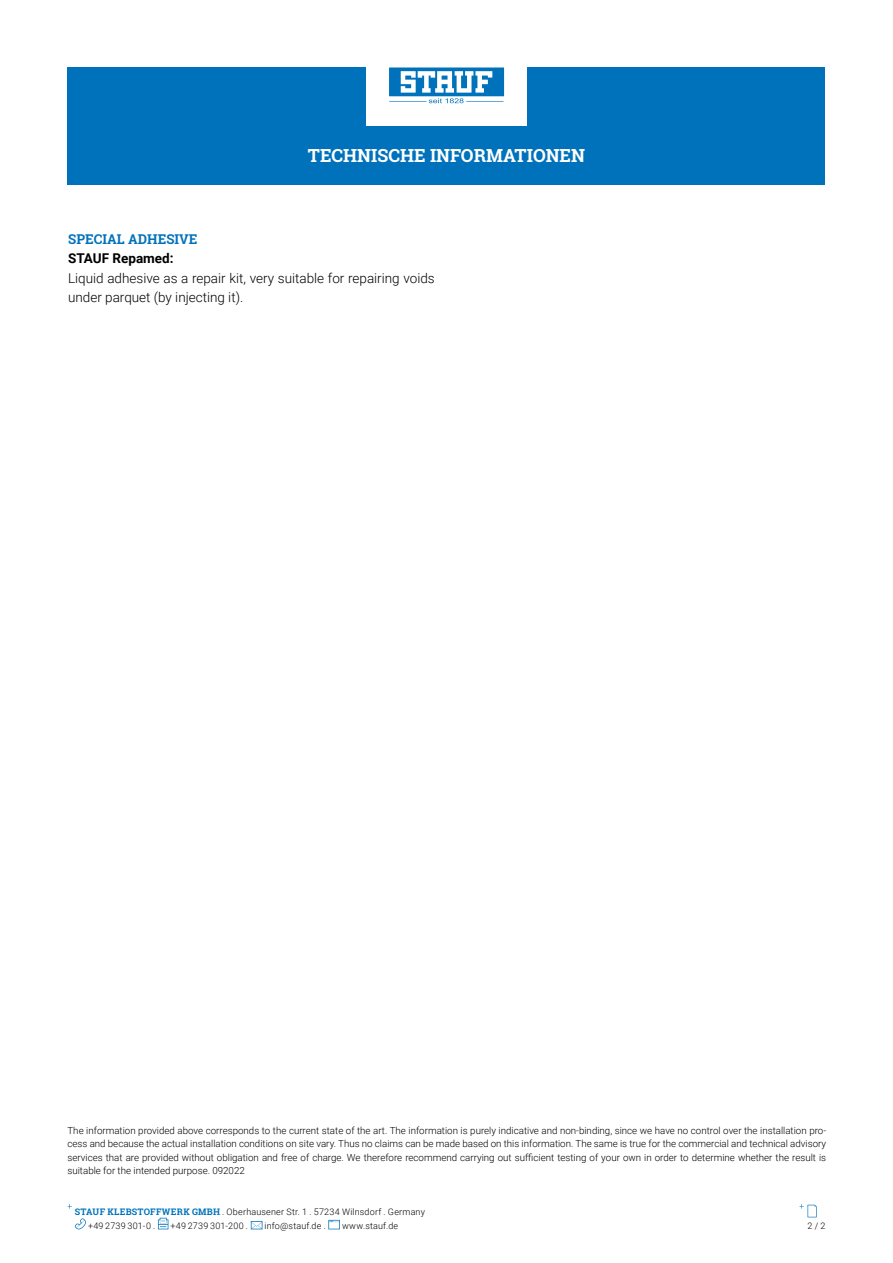
<style>
.page{position:relative;width:893px;height:1263px;background:#fff}
.page>*{position:absolute;margin:0;border:0;box-sizing:border-box;transform-origin:0 0}
.t1{font:700 18px "Roboto Slab";color:#fff}
.t2{font:300 13.5px/19.5px "Roboto";color:#000}
.t3{font:700 13.5px "Roboto Slab";color:#0072bc}
.t4{font:700 13.5px "Roboto";color:#000}
.t5{font:300 9.75px/13.5px "Roboto";color:#000;text-align:justify}
.t6{font:300 9px/13.5px "Roboto";letter-spacing:.02em;color:#000}
.s1{font-family:"Roboto Slab";font-weight:700;color:#0072bc}
</style>
<div class="page">
<div style="left:67px;top:67px;width:758px;height:118px;background:#0072bc"></div>
<div style="left:366px;top:23px;width:160px;height:103px;background:#fff"></div>
<svg style="left:389px;top:68px;width:115px;height:35px"></svg>
<svg style="left:75px;top:1218px;width:11px;height:11px"></svg>
<svg style="left:158px;top:1218px;width:10px;height:11px"></svg>
<svg style="left:251px;top:1221px;width:11px;height:8px"></svg>
<svg style="left:328px;top:1220px;width:12px;height:9px"></svg>
<svg style="left:799px;top:1204px;width:18px;height:13px"></svg>
<h1 class="t1" style="left:308px;top:143px;width:279px">TECHNISCHE INFORMATIONEN</h1>
<h2 class="t3" style="left:68px;top:230px;width:131px">SPECIAL ADHESIVE</h2>
<h2 class="t4" style="left:68px;top:249px;width:107px">STAUF Repamed:</h2>
<h2 class="t2" style="left:68px;top:268px;width:368px">Liquid adhesive as a repair kit, very suitable for repairing voids under parquet (by injecting it).</h2>
<p class="t5" style="left:68px;top:1123px;width:760px">The information provided above corresponds to the current state of the art. The information is purely indicative and non-binding, since we have no control over the installation pro&shy;cess and because the actual installation conditions on site vary. Thus no claims can be made based on this information. The same is true for the commercial and technical advisory services that are provided without obligation and free of charge. We therefore recommend carrying out sufficient testing of your own in order to determine whether the result is suitable for the intended purpose. 092022</p>
<p class="t6" style="left:88px;top:1205px;width:338px;text-indent:-13px"><span class="s1">STAUF KLEBSTOFFWERK GMBH</span> . Oberhausener Str. 1 . 57234 Wilnsdorf . Germany +49 2739 301-0 .</p>
<p class="t6" style="left:171px;top:1218px;width:79px">+49 2739 301-200 .</p>
<p class="t6" style="left:265px;top:1218px;width:63px">info@stauf.de .</p>
<p class="t6" style="left:342px;top:1218px;width:58px">www.stauf.de</p>
<p class="t6" style="left:807px;top:1218px;width:19px">2 / 2</p>
</div>
